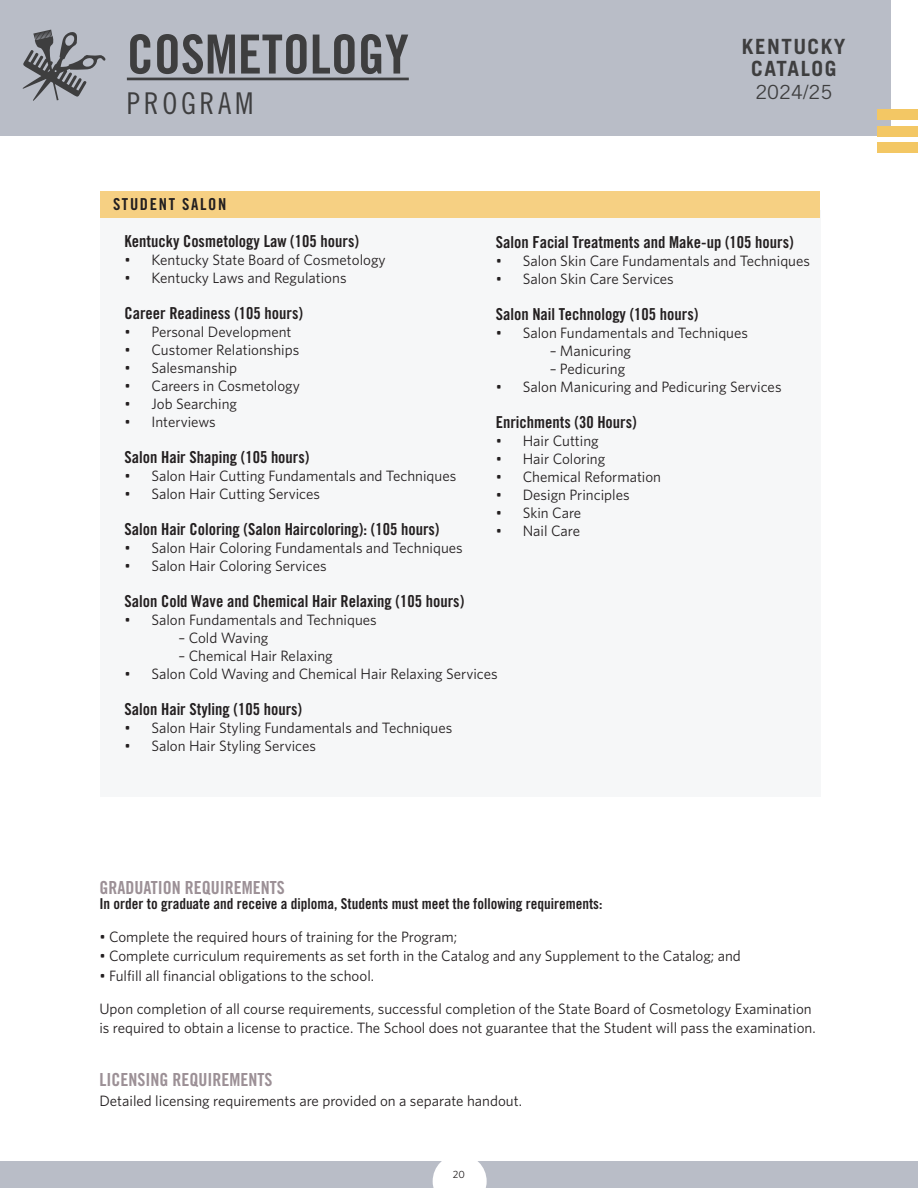
<style>
.page{position:relative;width:918px;height:1188px;background:#fff}
.page>*{position:absolute;margin:0;border:0;box-sizing:border-box;transform-origin:0 0}
.page_headline{font:54px "Trade Gothic LT Std Bd Cn 20";color:#3e3e3f}
.page_headline-2{font:30px "Trade Gothic LT Std Cn 18";letter-spacing:.12em;color:#3e3e3f}
.t1{font:700 21px/22.5px "Trade Gothic LT Std";letter-spacing:.07em;color:#3e3e3f;text-align:center}
.t2{font:19.5px "Trade Gothic LT Std";color:#3e3e3f}
.body_copy{font:18px "Trade Gothic LT Std Bd Cn 20";color:#9c9096}
.subheads{font:18px "Trade Gothic LT Std Bd Cn 20";color:#9c9096}
.body_copy-2{font:16.5px "Trade Gothic LT Std Bd Cn 20";color:#231f20}
.body_copy-3{font:16.5px "Trade Gothic LT Std Bd Cn 20";letter-spacing:.1em;color:#231f20}
.body_copy-4{font:15px/19.5px "Whitney";color:#231f20}
.body_copy-5{font:15px "Trade Gothic LT Std Bd Cn 20";color:#231f20}
.subheads-2{font:15px "Whitney";color:#231f20}
.t3{font:10.5px "Whitney";color:#231f20}
</style>
<div class="page">
<div style="left:0;top:1161px;width:918px;height:27px;background:#b9bdc7"></div>
<svg style="left:433px;top:1161px;width:54px;height:27px"></svg>
<div style="left:0;top:0;width:891px;height:136px;background:#b9bdc7"></div>
<div style="left:878px;top:126px;width:40px;height:10px;background:#f3c764"></div>
<div style="left:878px;top:109px;width:40px;height:11px;background:#f3c764"></div>
<div style="left:878px;top:143px;width:40px;height:10px;background:#f3c764"></div>
<div style="left:101px;top:210px;width:720px;height:586px;background:#f6f7f8"></div>
<div style="left:100px;top:191px;width:720px;height:27px;background:#f6d083"></div>
<svg style="left:23px;top:30px;width:83px;height:71px"></svg>
<hr style="left:127px;top:78px;width:282px;height:2px;background:#3e3e3f">
<p class="page_headline" style="left:127px;top:21px;width:283px">COSMETOLOGY</p>
<p class="page_headline-2" style="left:127px;top:85px;width:128px">PROGRAM</p>
<p class="body_copy-3" style="left:113px;top:194px;width:115px">STUDENT SALON</p>
<h3 class="t1" style="left:742px;top:35px;width:105px">KENTUCKY<br>CATALOG</h3>
<h3 class="t2" style="left:755px;top:80px;width:78px">2024/25</h3>
<p class="body_copy-2" style="left:124px;top:232px;width:236px">Kentucky Cosmetology Law (105 hours)</p>
<p class="body_copy-4" style="left:124px;top:250px;width:263px">• Kentucky State Board of Cosmetology</p>
<p class="body_copy-4" style="left:124px;top:268px;width:224px">• Kentucky Laws and Regulations</p>
<p class="body_copy-2" style="left:124px;top:304px;width:180px">Career Readiness (105 hours)</p>
<p class="body_copy-4" style="left:124px;top:322px;width:169px">• Personal Development</p>
<p class="body_copy-4" style="left:124px;top:340px;width:176px">• Customer Relationships</p>
<p class="body_copy-4" style="left:124px;top:358px;width:114px">• Salesmanship</p>
<p class="body_copy-4" style="left:124px;top:376px;width:177px">• Careers in Cosmetology</p>
<p class="body_copy-4" style="left:124px;top:394px;width:114px">• Job Searching</p>
<p class="body_copy-4" style="left:124px;top:412px;width:93px">• Interviews</p>
<p class="body_copy-2" style="left:124px;top:448px;width:187px">Salon Hair Shaping (105 hours)</p>
<p class="body_copy-4" style="left:124px;top:466px;width:333px">• Salon Hair Cutting Fundamentals and Techniques</p>
<p class="body_copy-4" style="left:124px;top:484px;width:197px">• Salon Hair Cutting Services</p>
<p class="body_copy-2" style="left:124px;top:520px;width:317px">Salon Hair Coloring (Salon Haircoloring): (105 hours)</p>
<p class="body_copy-4" style="left:124px;top:538px;width:340px">• Salon Hair Coloring Fundamentals and Techniques</p>
<p class="body_copy-4" style="left:124px;top:556px;width:204px">• Salon Hair Coloring Services</p>
<p class="body_copy-2" style="left:124px;top:592px;width:341px">Salon Cold Wave and Chemical Hair Relaxing (105 hours)</p>
<p class="body_copy-4" style="left:124px;top:610px;width:254px">• Salon Fundamentals and Techniques</p>
<p class="body_copy-4" style="left:178px;top:628px;width:91px">– Cold Waving</p>
<p class="body_copy-4" style="left:178px;top:646px;width:156px">– Chemical Hair Relaxing</p>
<p class="body_copy-4" style="left:124px;top:664px;width:375px">• Salon Cold Waving and Chemical Hair Relaxing Services</p>
<p class="body_copy-2" style="left:124px;top:700px;width:179px">Salon Hair Styling (105 hours)</p>
<p class="body_copy-4" style="left:124px;top:718px;width:329px">• Salon Hair Styling Fundamentals and Techniques</p>
<p class="body_copy-4" style="left:124px;top:736px;width:193px">• Salon Hair Styling Services</p>
<p class="body_copy-2" style="left:496px;top:232px;width:300px">Salon Facial Treatments and Make-up (105 hours)</p>
<p class="body_copy-4" style="left:496px;top:250px;width:316px">• Salon Skin Care Fundamentals and Techniques</p>
<p class="body_copy-4" style="left:496px;top:268px;width:180px">• Salon Skin Care Services</p>
<p class="body_copy-2" style="left:496px;top:304px;width:204px">Salon Nail Technology (105 hours)</p>
<p class="body_copy-4" style="left:496px;top:322px;width:254px">• Salon Fundamentals and Techniques</p>
<p class="body_copy-4" style="left:550px;top:340px;width:83px">– Manicuring</p>
<p class="body_copy-4" style="left:550px;top:358px;width:77px">– Pedicuring</p>
<p class="body_copy-4" style="left:496px;top:376px;width:287px">• Salon Manicuring and Pedicuring Services</p>
<p class="body_copy-2" style="left:496px;top:412px;width:143px">Enrichments (30 Hours)</p>
<p class="body_copy-4" style="left:496px;top:430px;width:105px">• Hair Cutting</p>
<p class="body_copy-4" style="left:496px;top:448px;width:111px">• Hair Coloring</p>
<p class="body_copy-4" style="left:496px;top:466px;width:167px">• Chemical Reformation</p>
<p class="body_copy-4" style="left:496px;top:484px;width:135px">• Design Principles</p>
<p class="body_copy-4" style="left:496px;top:502px;width:87px">• Skin Care</p>
<p class="body_copy-4" style="left:496px;top:520px;width:86px">• Nail Care</p>
<p class="body_copy" style="left:99px;top:876px;width:187px">GRADUATION REQUIREMENTS</p>
<p class="body_copy-5" style="left:99px;top:894px;width:505px">In order to graduate and receive a diploma, Students must meet the following requirements:</p>
<p class="body_copy-4" style="left:99px;top:926px;width:359px">• Complete the required hours of training for the Program;</p>
<p class="body_copy-4" style="left:99px;top:946px;width:643px">• Complete curriculum requirements as set forth in the Catalog and any Supplement to the Catalog; and</p>
<p class="body_copy-4" style="left:99px;top:965px;width:276px">• Fulfill all financial obligations to the school.</p>
<p class="body_copy-4" style="left:99px;top:998px;width:718px">Upon completion of all course requirements, successful completion of the State Board of Cosmetology Examination is required to obtain a license to practice. The School does not guarantee that the Student will pass the examination.</p>
<p class="subheads" style="left:99px;top:1069px;width:174px">LICENSING REQUIREMENTS</p>
<p class="subheads-2" style="left:99px;top:1091px;width:424px">Detailed licensing requirements are provided on a separate handout.</p>
<p class="t3" style="left:453px;top:1167px;width:14px">20</p>
</div>
